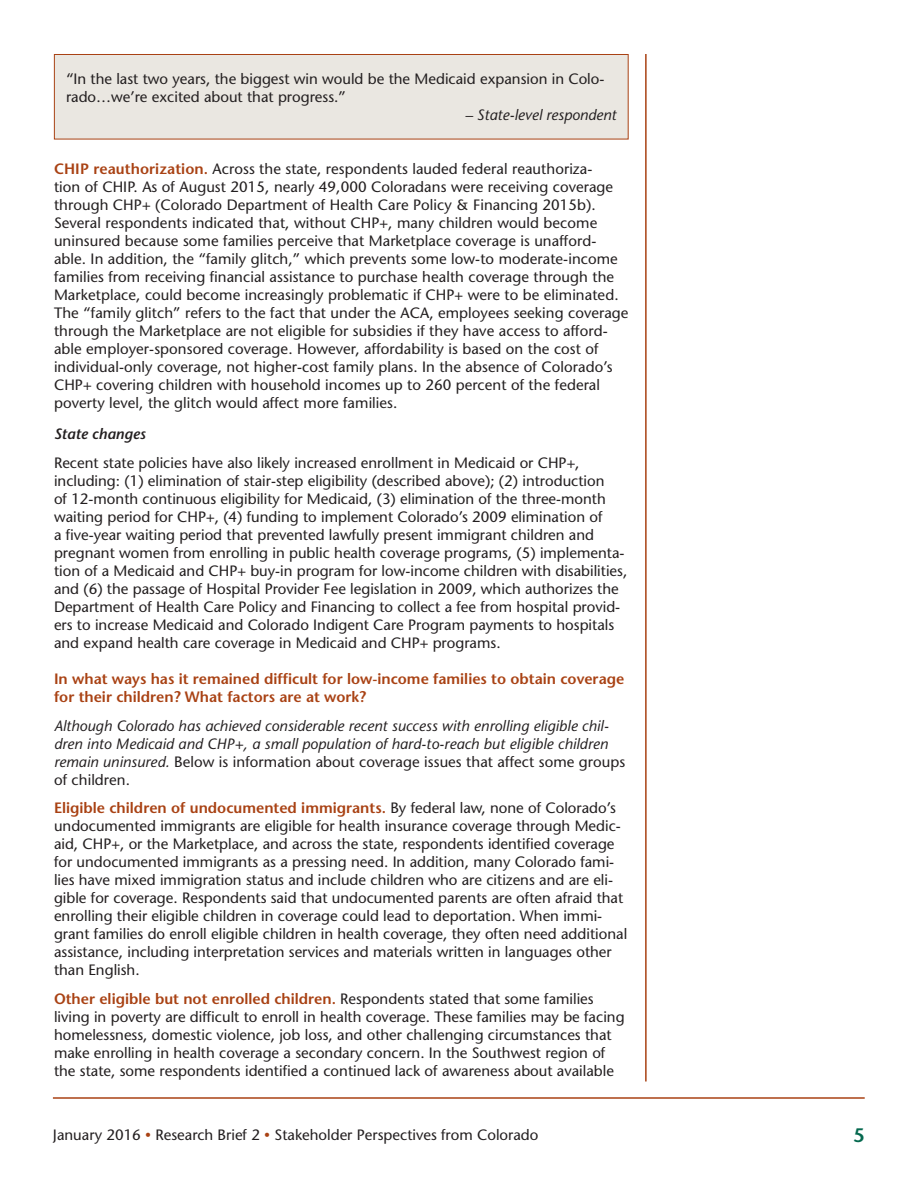
<style>
.page{position:relative;width:918px;height:1188px;background:#fff}
.page>*{position:absolute;margin:0;border:0;box-sizing:border-box;transform-origin:0 0}
.t1{font:600 19.5px "Stone Sans Std";color:#05694f}
.text{font:500 15px/18px "Stone Sans Std";color:#231f20}
.text-2{font:italic 500 15px/18px "Stone Sans Std";letter-spacing:.005em;color:#231f20}
.B_heading{font:600 15px/18px "Stone Sans Std";color:#a94214}
.text-3{font:italic 600 15px "Stone Sans Std";color:#231f20}
.s1{font-weight:600;color:#a94214}
.s2{font-style:normal}
.s3{font-size:12px;color:#a94214}
</style>
<div class="page">
<hr style="left:53px;top:1097px;width:812px;height:2px;background:#a94214">
<hr style="left:645px;top:54px;width:2px;height:1028px;background:#a94214">
<div style="left:54px;top:54px;width:575px;height:85px;background:#eae7e1;border:1px solid #a94214"></div>
<p class="text" style="left:66px;top:69px;width:540px">“In the last two years, the biggest win would be the Medicaid expansion in Colo&shy;rado…we’re excited about that progress.”</p>
<p class="text-2" style="left:465px;top:105px;width:153px">– State-level respondent</p>
<p class="text" style="left:54px;top:159px;width:576px"><span class="s1">CHIP reauthorization.</span> Across the state, respondents lauded federal reauthoriza-<br>tion of CHIP. As of August 2015, nearly 49,000 Coloradans were receiving coverage through CHP+ (Colorado Department of Health Care Policy &amp; Financing 2015b).<br>Several respondents indicated that, without CHP+, many children would become uninsured because some families perceive that Marketplace coverage is unafford&shy;able. In addition, the “family glitch,” which prevents some low-to moderate-income families from receiving financial assistance to purchase health coverage through the Marketplace, could become increasingly problematic if CHP+ were to be eliminated.<br>The “family glitch” refers to the fact that under the ACA, employees seeking coverage through the Marketplace are not eligible for subsidies if they have access to afford&shy;able employer-sponsored coverage. However, affordability is based on the cost of individual-only coverage, not higher-cost family plans. In the absence of Colorado’s CHP+ covering children with household incomes up to 260 percent of the federal poverty level, the glitch would affect more families.</p>
<p class="text-3" style="left:54px;top:425px;width:93px">State changes</p>
<p class="text" style="left:54px;top:454px;width:575px">Recent state policies have also likely increased enrollment in Medicaid or CHP+, including: (1) elimination of stair-step eligibility (described above); (2) introduction<br>of 12-month continuous eligibility for Medicaid, (3) elimination of the three-month waiting period for CHP+, (4) funding to implement Colorado’s 2009 elimination of<br>a five-year waiting period that prevented lawfully present immigrant children and pregnant women from enrolling in public health coverage programs, (5) implementa&shy;tion of a Medicaid and CHP+ buy-in program for low-income children with disabilities, and (6) the passage of Hospital Provider Fee legislation in 2009, which authorizes the Department of Health Care Policy and Financing to collect a fee from hospital provid&shy;ers to increase Medicaid and Colorado Indigent Care Program payments to hospitals and expand health care coverage in Medicaid and CHP+ programs.</p>
<p class="B_heading" style="left:54px;top:670px;width:572px">In what ways has it remained difficult for low-income families to obtain coverage for their children? What factors are at work?</p>
<p class="text-2" style="left:54px;top:716px;width:573px">Although Colorado has achieved considerable recent success with enrolling eligible chil&shy;dren into Medicaid and CHP+, a small population of hard-to-reach but eligible children remain uninsured. <span class="s2">Below is information about coverage issues that affect some groups of children.</span></p>
<p class="text" style="left:54px;top:799px;width:575px"><span class="s1">Eligible children of undocumented immigrants.</span> By federal law, none of Colorado’s undocumented immigrants are eligible for health insurance coverage through Medic&shy;aid, CHP+, or the Marketplace, and across the state, respondents identified coverage for undocumented immigrants as a pressing need. In addition, many Colorado fami&shy;lies have mixed immigration status and include children who are citizens and are eli&shy;gible for coverage. Respondents said that undocumented parents are often afraid that enrolling their eligible children in coverage could lead to deportation. When immi&shy;grant families do enroll eligible children in health coverage, they often need additional assistance, including interpretation services and materials written in languages other than English.</p>
<p class="text" style="left:54px;top:990px;width:572px"><span class="s1">Other eligible but not enrolled children.</span> Respondents stated that some families living in poverty are difficult to enroll in health coverage. These families may be facing homelessness, domestic violence, job loss, and other challenging circumstances that make enrolling in health coverage a secondary concern. In the Southwest region of the state, some respondents identified a continued lack of awareness about available</p>
<p class="text" style="left:53px;top:1126px;width:487px">January 2016 <span class="s3">•</span> Research Brief 2 <span class="s3">•</span> Stakeholder Perspectives from Colorado</p>
<h1 class="t1" style="left:854px;top:1123px;width:13px">5</h1>
</div>
